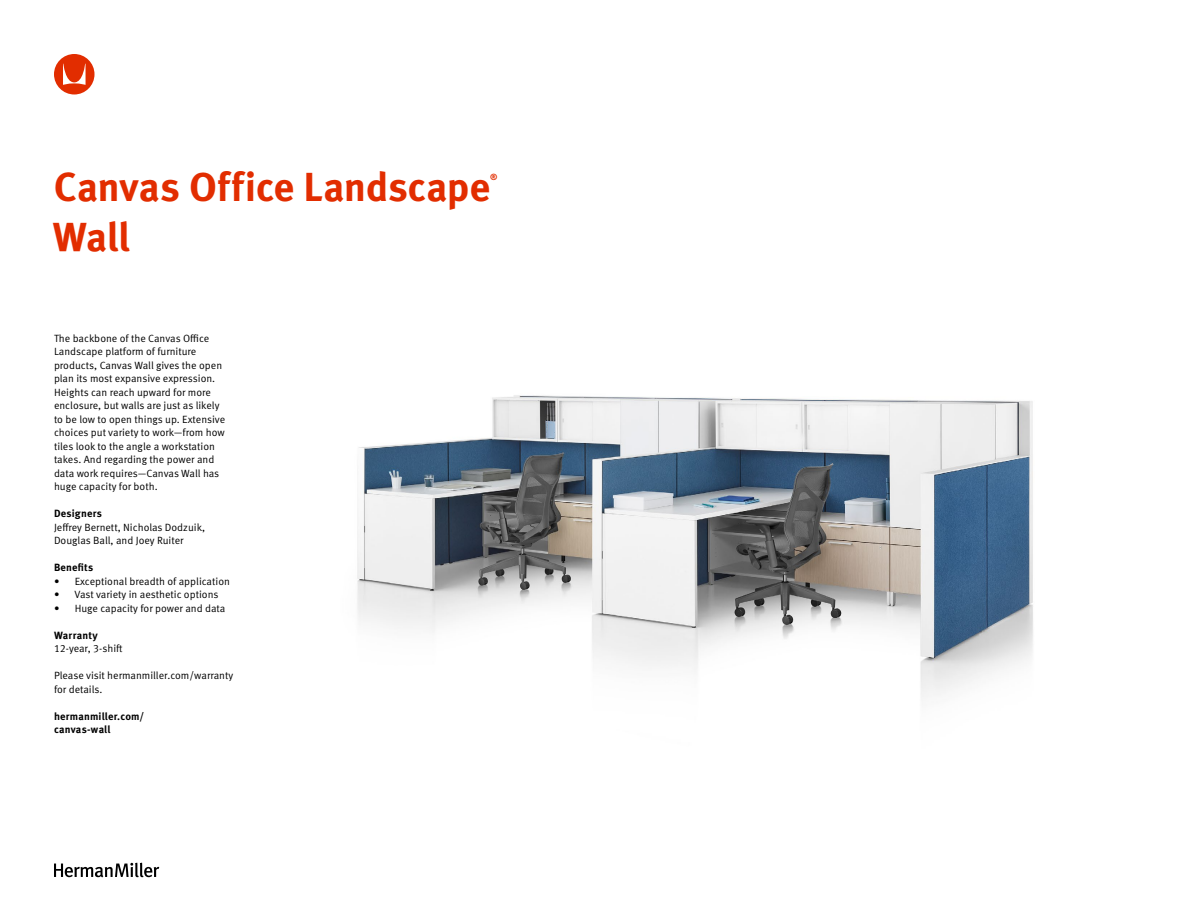
<style>
.page{position:relative;width:1188px;height:918px;background:#fff}
.page>*{position:absolute;margin:0;border:0;box-sizing:border-box;transform-origin:0 0}
.t1{font:700 40.5px "Meta OT";letter-spacing:-.01em;color:#e22d00}
.t2{font:10.5px/13.5px "Meta OT Norm";color:#000}
.t3{font:700 10.5px/13.5px "Meta OT";letter-spacing:.015em;color:#000}
.t4{font:700 8.7px "Meta OT";color:#e22d00}
</style>
<div class="page">
<svg style="left:54px;top:54px;width:41px;height:40px"></svg>
<svg style="left:54px;top:863px;width:105px;height:14px"></svg>
<img style="left:357px;top:395px;width:676px;height:303px">
<h1 class="t1" style="left:54px;top:162px;width:438px">Canvas Office Landscape</h1>
<p class="t4" style="left:490px;top:171px;width:9px">®</p>
<h1 class="t1" style="left:53px;top:211px;width:79px">Wall</h1>
<p class="t2" style="left:54px;top:331px;width:173px">The backbone of the Canvas Office Landscape platform of furniture products, Canvas Wall gives the open plan its most expansive expression.<br>Heights can reach upward for more enclosure, but walls are just as likely to be low to open things up. Extensive choices put variety to work—from how tiles look to the angle a workstation takes. And regarding the power and data work requires—Canvas Wall has huge capacity for both.</p>
<p class="t3" style="left:54px;top:507px;width:49px">Designers</p>
<p class="t2" style="left:54px;top:520px;width:153px">Jeffrey Bernett, Nicholas Dodzuik,<br>Douglas Ball, and Joey Ruiter</p>
<p class="t3" style="left:54px;top:561px;width:41px">Benefits</p>
<p class="t2" style="left:54px;top:574px;width:178px">• Exceptional breadth of application</p>
<p class="t2" style="left:54px;top:588px;width:166px">• Vast variety in aesthetic options</p>
<p class="t2" style="left:54px;top:601px;width:173px">• Huge capacity for power and data</p>
<p class="t3" style="left:54px;top:628px;width:45px">Warranty</p>
<p class="t2" style="left:54px;top:642px;width:70px">12-year, 3-shift</p>
<p class="t2" style="left:54px;top:669px;width:181px">Please visit hermanmiller.com/warranty for details.</p>
<p class="t3" style="left:54px;top:709px;width:92px">hermanmiller.com/ canvas-wall</p>
</div>
